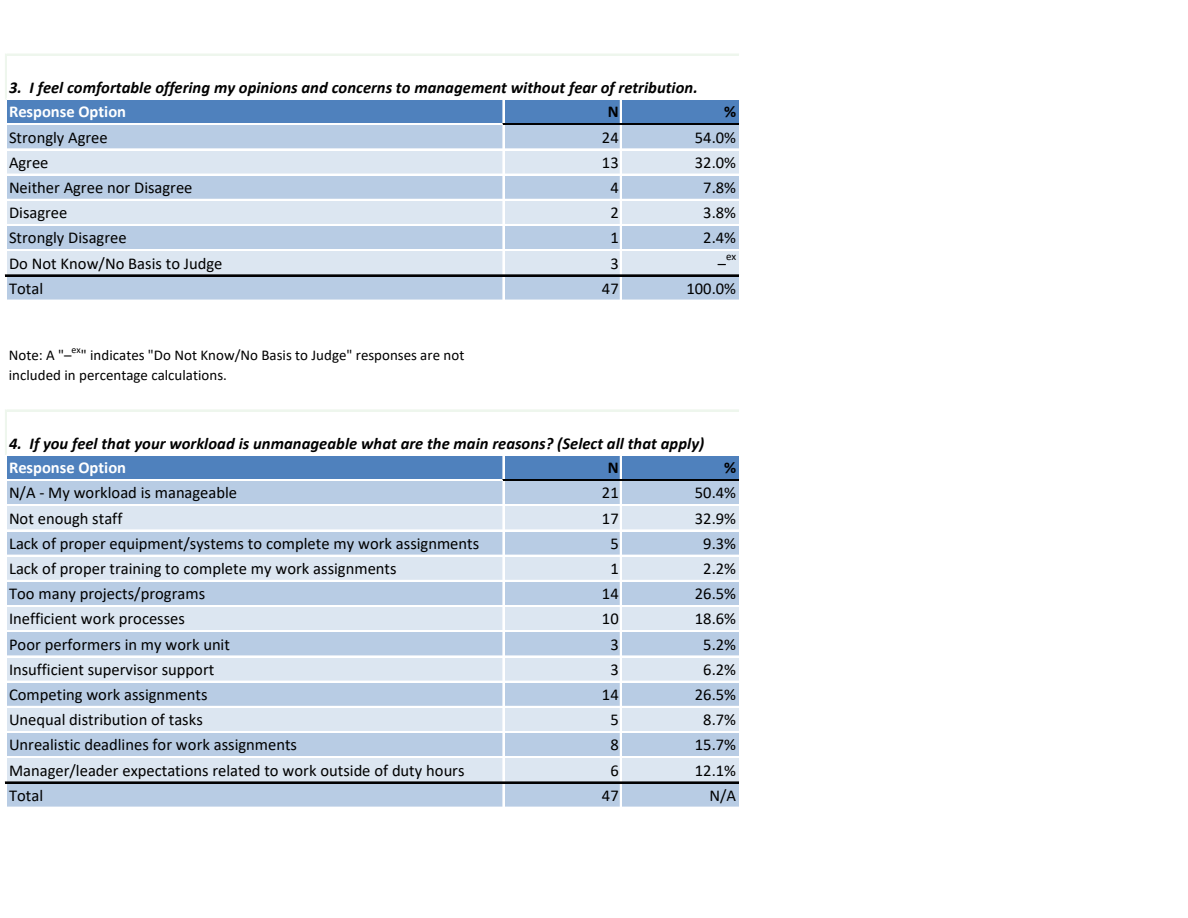
<style>
.page{position:relative;width:1188px;height:918px;background:#fff}
.page>*{position:absolute;margin:0;border:0;box-sizing:border-box;transform-origin:0 0}
.t1{font:16.5px "Calibri";color:#000}
.t2{font:italic 700 16.5px "Calibri";letter-spacing:.005em;color:#000001}
.t3{font:700 16.5px "Calibri";color:#fff}
.t4{font:700 16.5px "Calibri";color:#000001}
.t5{font:15px/19.6px "Calibri";color:#000001}
.t6{font:10.95px "Calibri";color:#000}
.t7{font:9.9px "Calibri";color:#000001}
</style>
<div class="page">
<div style="left:7px;top:99px;width:732px;height:26px;background:#4f81bd"></div>
<div style="left:7px;top:124px;width:732px;height:26px;background:#b8cce4"></div>
<div style="left:7px;top:150px;width:732px;height:25px;background:#dce6f1"></div>
<div style="left:7px;top:175px;width:732px;height:25px;background:#b8cce4"></div>
<div style="left:7px;top:200px;width:732px;height:25px;background:#dce6f1"></div>
<div style="left:7px;top:225px;width:732px;height:26px;background:#b8cce4"></div>
<div style="left:7px;top:250px;width:732px;height:26px;background:#dce6f1"></div>
<div style="left:7px;top:276px;width:732px;height:25px;background:#b8cce4"></div>
<div style="left:7px;top:455px;width:732px;height:25px;background:#4f81bd"></div>
<div style="left:7px;top:480px;width:732px;height:26px;background:#b8cce4"></div>
<div style="left:7px;top:505px;width:732px;height:26px;background:#dce6f1"></div>
<div style="left:7px;top:531px;width:732px;height:25px;background:#b8cce4"></div>
<div style="left:7px;top:556px;width:732px;height:25px;background:#dce6f1"></div>
<div style="left:7px;top:581px;width:732px;height:25px;background:#b8cce4"></div>
<div style="left:7px;top:606px;width:732px;height:26px;background:#dce6f1"></div>
<div style="left:7px;top:631px;width:732px;height:26px;background:#b8cce4"></div>
<div style="left:7px;top:657px;width:732px;height:25px;background:#dce6f1"></div>
<div style="left:7px;top:682px;width:732px;height:25px;background:#b8cce4"></div>
<div style="left:7px;top:707px;width:732px;height:25px;background:#dce6f1"></div>
<div style="left:7px;top:732px;width:732px;height:26px;background:#b8cce4"></div>
<div style="left:7px;top:757px;width:732px;height:26px;background:#dce6f1"></div>
<div style="left:7px;top:783px;width:732px;height:25px;background:#b8cce4"></div>
<hr style="left:5px;top:54px;width:2px;height:46px;background:#eef6ed">
<hr style="left:7px;top:123px;width:496px;height:1px;background:#fff">
<hr style="left:7px;top:124px;width:496px;height:1px;background:#fff">
<svg style="left:503px;top:100px;width:1px;height:23px"></svg>
<hr style="left:620px;top:100px;width:2px;height:24px;background:#fff">
<hr style="left:503px;top:125px;width:1px;height:150px;background:#fff">
<hr style="left:620px;top:125px;width:2px;height:150px;background:#fff">
<hr style="left:5px;top:410px;width:2px;height:46px;background:#eef6ed">
<svg style="left:503px;top:276px;width:1px;height:24px"></svg>
<hr style="left:620px;top:276px;width:2px;height:26px;background:#fff">
<hr style="left:7px;top:479px;width:496px;height:1px;background:#fff">
<hr style="left:7px;top:480px;width:496px;height:1px;background:#fff">
<svg style="left:503px;top:456px;width:1px;height:23px"></svg>
<hr style="left:620px;top:456px;width:2px;height:24px;background:#fff">
<hr style="left:503px;top:481px;width:1px;height:301px;background:#fff">
<hr style="left:620px;top:481px;width:2px;height:301px;background:#fff">
<svg style="left:503px;top:783px;width:1px;height:24px"></svg>
<hr style="left:620px;top:783px;width:2px;height:26px;background:#fff">
<hr style="left:7px;top:54px;width:732px;height:1px;background:#eef6ed">
<hr style="left:7px;top:98px;width:732px;height:2px;background:#fff">
<hr style="left:503px;top:123px;width:236px;height:1px;background:#000001">
<hr style="left:503px;top:124px;width:236px;height:1px;background:#000001">
<hr style="left:7px;top:149px;width:732px;height:1px;background:#fff">
<hr style="left:7px;top:174px;width:732px;height:2px;background:#fff">
<hr style="left:7px;top:199px;width:732px;height:2px;background:#fff">
<hr style="left:7px;top:224px;width:732px;height:2px;background:#fff">
<hr style="left:7px;top:249px;width:732px;height:1px;background:#fff">
<hr style="left:7px;top:250px;width:732px;height:1px;background:#fff">
<hr style="left:5px;top:275px;width:734px;height:1px;background:#000001">
<hr style="left:7px;top:300px;width:732px;height:2px;background:#fff">
<hr style="left:7px;top:410px;width:732px;height:1px;background:#eef6ed">
<hr style="left:7px;top:454px;width:732px;height:2px;background:#fff">
<hr style="left:503px;top:479px;width:236px;height:1px;background:#000001">
<hr style="left:503px;top:480px;width:236px;height:1px;background:#000001">
<hr style="left:7px;top:504px;width:732px;height:1px;background:#fff">
<hr style="left:7px;top:505px;width:732px;height:1px;background:#fff">
<hr style="left:7px;top:530px;width:732px;height:1px;background:#fff">
<hr style="left:7px;top:555px;width:732px;height:2px;background:#fff">
<hr style="left:7px;top:580px;width:732px;height:2px;background:#fff">
<hr style="left:7px;top:605px;width:732px;height:1px;background:#fff">
<hr style="left:7px;top:606px;width:732px;height:1px;background:#fff">
<hr style="left:7px;top:630px;width:732px;height:1px;background:#fff">
<hr style="left:7px;top:631px;width:732px;height:1px;background:#fff">
<hr style="left:7px;top:656px;width:732px;height:1px;background:#fff">
<hr style="left:7px;top:681px;width:732px;height:2px;background:#fff">
<hr style="left:7px;top:706px;width:732px;height:2px;background:#fff">
<hr style="left:7px;top:731px;width:732px;height:1px;background:#fff">
<hr style="left:7px;top:732px;width:732px;height:1px;background:#fff">
<hr style="left:7px;top:756px;width:732px;height:1px;background:#fff">
<hr style="left:7px;top:757px;width:732px;height:1px;background:#fff">
<hr style="left:5px;top:782px;width:734px;height:1px;background:#000001">
<hr style="left:7px;top:807px;width:732px;height:2px;background:#fff">
<p class="t2" style="left:9px;top:76px;width:690px">3. I feel comfortable offering my opinions and concerns to management without fear of retribution.</p>
<p class="t3" style="left:9px;top:100px;width:119px">Response Option</p>
<p class="t4" style="left:608px;top:100px;width:12px">N</p>
<p class="t4" style="left:724px;top:100px;width:14px">%</p>
<p class="t1" style="left:9px;top:126px;width:100px">Strongly Agree</p>
<p class="t1" style="left:602px;top:126px;width:18px">24</p>
<p class="t1" style="left:695px;top:126px;width:43px">54.0%</p>
<p class="t1" style="left:9px;top:151px;width:41px">Agree</p>
<p class="t1" style="left:602px;top:151px;width:18px">13</p>
<p class="t1" style="left:695px;top:151px;width:43px">32.0%</p>
<p class="t1" style="left:9px;top:176px;width:185px">Neither Agree nor Disagree</p>
<p class="t1" style="left:610px;top:176px;width:10px">4</p>
<p class="t1" style="left:703px;top:176px;width:34px">7.8%</p>
<p class="t1" style="left:9px;top:201px;width:60px">Disagree</p>
<p class="t1" style="left:610px;top:201px;width:10px">2</p>
<p class="t1" style="left:703px;top:201px;width:34px">3.8%</p>
<p class="t1" style="left:9px;top:226px;width:119px">Strongly Disagree</p>
<p class="t1" style="left:610px;top:226px;width:10px">1</p>
<p class="t1" style="left:703px;top:226px;width:34px">2.4%</p>
<p class="t1" style="left:9px;top:252px;width:215px">Do Not Know/No Basis to Judge</p>
<p class="t1" style="left:610px;top:252px;width:10px">3</p>
<p class="t1" style="left:718px;top:252px;width:10px">–</p>
<p class="t6" style="left:726px;top:249px;width:12px">ex</p>
<p class="t1" style="left:9px;top:277px;width:36px">Total</p>
<p class="t1" style="left:602px;top:277px;width:18px">47</p>
<p class="t1" style="left:686px;top:277px;width:51px">100.0%</p>
<p class="t5" style="left:9px;top:345px;width:64px">Note: A "–</p>
<p class="t7" style="left:72px;top:342px;width:11px">ex</p>
<p class="t5" style="left:9px;top:345px;width:457px;text-indent:72px">" indicates "Do Not Know/No Basis to Judge" responses are not included in percentage calculations.</p>
<p class="t2" style="left:9px;top:432px;width:697px">4. If you feel that your workload is unmanageable what are the main reasons? (Select all that apply)</p>
<p class="t3" style="left:9px;top:456px;width:119px">Response Option</p>
<p class="t4" style="left:608px;top:456px;width:12px">N</p>
<p class="t4" style="left:724px;top:456px;width:14px">%</p>
<p class="t1" style="left:9px;top:481px;width:230px">N/A - My workload is manageable</p>
<p class="t1" style="left:602px;top:481px;width:18px">21</p>
<p class="t1" style="left:695px;top:481px;width:43px">50.4%</p>
<p class="t1" style="left:9px;top:507px;width:115px">Not enough staff</p>
<p class="t1" style="left:602px;top:507px;width:18px">17</p>
<p class="t1" style="left:695px;top:507px;width:43px">32.9%</p>
<p class="t1" style="left:9px;top:532px;width:472px">Lack of proper equipment/systems to complete my work assignments</p>
<p class="t1" style="left:610px;top:532px;width:10px">5</p>
<p class="t1" style="left:703px;top:532px;width:34px">9.3%</p>
<p class="t1" style="left:9px;top:557px;width:389px">Lack of proper training to complete my work assignments</p>
<p class="t1" style="left:610px;top:557px;width:10px">1</p>
<p class="t1" style="left:703px;top:557px;width:34px">2.2%</p>
<p class="t1" style="left:9px;top:582px;width:198px">Too many projects/programs</p>
<p class="t1" style="left:602px;top:582px;width:18px">14</p>
<p class="t1" style="left:695px;top:582px;width:43px">26.5%</p>
<p class="t1" style="left:9px;top:607px;width:178px">Inefficient work processes</p>
<p class="t1" style="left:602px;top:607px;width:18px">10</p>
<p class="t1" style="left:695px;top:607px;width:43px">18.6%</p>
<p class="t1" style="left:9px;top:633px;width:222px">Poor performers in my work unit</p>
<p class="t1" style="left:610px;top:633px;width:10px">3</p>
<p class="t1" style="left:703px;top:633px;width:34px">5.2%</p>
<p class="t1" style="left:9px;top:658px;width:207px">Insufficient supervisor support</p>
<p class="t1" style="left:610px;top:658px;width:10px">3</p>
<p class="t1" style="left:703px;top:658px;width:34px">6.2%</p>
<p class="t1" style="left:9px;top:683px;width:200px">Competing work assignments</p>
<p class="t1" style="left:602px;top:683px;width:18px">14</p>
<p class="t1" style="left:695px;top:683px;width:43px">26.5%</p>
<p class="t1" style="left:9px;top:708px;width:195px">Unequal distribution of tasks</p>
<p class="t1" style="left:610px;top:708px;width:10px">5</p>
<p class="t1" style="left:703px;top:708px;width:34px">8.7%</p>
<p class="t1" style="left:9px;top:733px;width:290px">Unrealistic deadlines for work assignments</p>
<p class="t1" style="left:610px;top:733px;width:10px">8</p>
<p class="t1" style="left:695px;top:733px;width:43px">15.7%</p>
<p class="t1" style="left:9px;top:759px;width:457px">Manager/leader expectations related to work outside of duty hours</p>
<p class="t1" style="left:610px;top:759px;width:10px">6</p>
<p class="t1" style="left:695px;top:759px;width:43px">12.1%</p>
<p class="t1" style="left:9px;top:784px;width:36px">Total</p>
<p class="t1" style="left:602px;top:784px;width:18px">47</p>
<p class="t1" style="left:710px;top:784px;width:28px">N/A</p>
</div>
